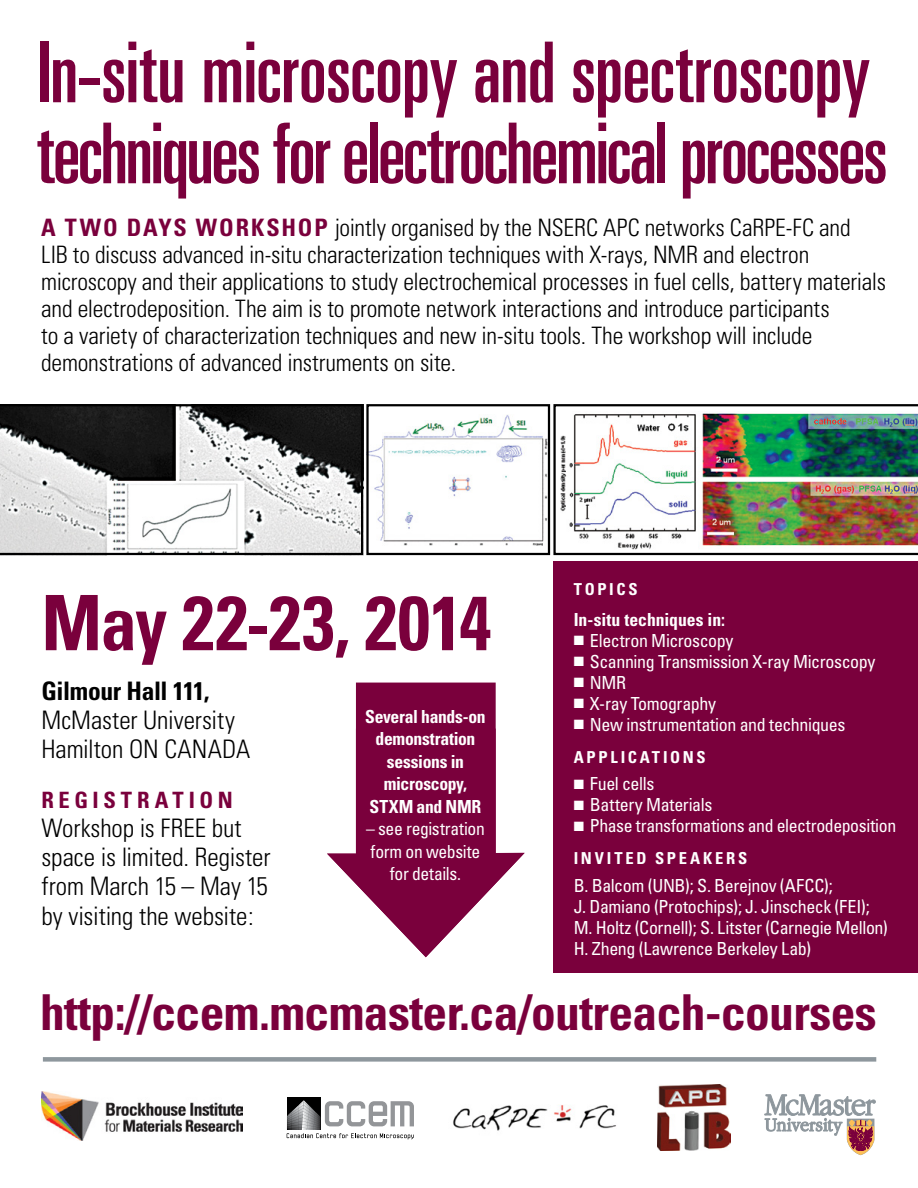
<style>
.page{position:relative;width:918px;height:1188px;background:#fff}
.page>*{position:absolute;margin:0;border:0;box-sizing:border-box;transform-origin:0 0}
.t1{font:ultra-condensed 84px/81px "Univers";letter-spacing:-.015em;color:#7a003c}
.t2{font:700 condensed 76.5px "Univers";color:#7a003c;scale:.95 1}
.t3{font:700 condensed 49.5px "Univers";letter-spacing:-.01em;color:#7a003c}
.t4{font:300 condensed 25.5px/29.2px "Univers";letter-spacing:-.005em;color:#000}
.t5{font:700 condensed 25.5px "Univers";letter-spacing:-.02em;color:#000}
.t6{font:300 condensed 24px/27px "Univers";letter-spacing:-.01em;color:#000}
.t7{font:700 condensed 22.5px "Univers";letter-spacing:.2em;color:#7a003c}
.t8{font:condensed 18px/21px "Univers";letter-spacing:-.02em;color:#fff}
.t9{font:700 condensed 18px/22.5px "Univers";letter-spacing:-.015em;color:#fff;text-align:center}
.t10{font:700 condensed 16.5px "Univers";letter-spacing:.165em;color:#fff}
.s1{font-weight:700;color:#7a003c}
</style>
<div class="page">
<div style="left:553px;top:561px;width:365px;height:412px;background:#7a003c"></div>
<svg style="left:0;top:404px;width:363px;height:151px"></svg>
<img style="left:369px;top:415px;width:178px;height:130px">
<div style="left:366px;top:404px;width:184px;height:151px;border:2px solid #000"></div>
<img style="left:553px;top:404px;width:365px;height:151px">
<div style="left:43px;top:1057px;width:833px;height:5px;background:#8e979d"></div>
<img style="left:658px;top:1085px;width:73px;height:66px">
<img style="left:453px;top:1105px;width:163px;height:26px">
<div style="left:287px;top:1098px;width:34px;height:32px;background:#000"></div>
<svg style="left:287px;top:1100px;width:127px;height:39px"></svg>
<svg style="left:765px;top:1094px;width:111px;height:62px"></svg>
<img style="left:41px;top:1092px;width:201px;height:49px">
<svg style="left:327px;top:683px;width:198px;height:274px;fill:#7a003c"></svg>
<h1 class="t1" style="left:37px;top:32px;width:852px">In-situ microscopy and spectroscopy techniques for electrochemical processes</h1>
<p class="t6" style="left:41px;top:214px;width:846px"><span class="s1">A TWO DAYS WORKSHOP</span> jointly organised by the NSERC APC networks CaRPE-FC and<br>LIB to discuss advanced in-situ characterization techniques with X-rays, NMR and electron microscopy and their applications to study electrochemical processes in fuel cells, battery materials and electrodeposition. The aim is to promote network interactions and introduce participants<br>to a variety of characterization techniques and new in-situ tools. The workshop will include demonstrations of advanced instruments on site.</p>
<p class="t10" style="left:574px;top:579px;width:65px">TOPICS</p>
<p class="t9" style="left:574px;top:608px;width:153px">In-situ techniques in:</p>
<p class="t8" style="left:574px;top:629px;width:161px">■ Electron Microscopy</p>
<p class="t8" style="left:574px;top:650px;width:303px">■ Scanning Transmission X-ray Microscopy</p>
<p class="t8" style="left:574px;top:671px;width:54px">■ NMR</p>
<p class="t8" style="left:574px;top:692px;width:144px">■ X-ray Tomography</p>
<p class="t8" style="left:574px;top:713px;width:273px">■ New instrumentation and techniques</p>
<p class="t10" style="left:574px;top:747px;width:134px">APPLICATIONS</p>
<p class="t8" style="left:574px;top:773px;width:82px">■ Fuel cells</p>
<p class="t8" style="left:574px;top:794px;width:140px">■ Battery Materials</p>
<p class="t8" style="left:574px;top:815px;width:324px">■ Phase transformations and electrodeposition</p>
<p class="t10" style="left:574px;top:848px;width:175px">INVITED SPEAKERS</p>
<p class="t8" style="left:574px;top:875px;width:316px">B. Balcom (UNB); S. Berejnov (AFCC);<br>J. Damiano (Protochips); J. Jinscheck (FEI); M. Holtz (Cornell); S. Litster (Carnegie Mellon)<br>H. Zheng (Lawrence Berkeley Lab)</p>
<h3 class="t3" style="left:40px;top:982px;width:838px">http://ccem.mcmaster.ca/outreach-courses</h3>
<h2 class="t2" style="left:41px;top:576px;width:475px">May 22-23, 2014</h2>
<p class="t5" style="left:41px;top:675px;width:169px">Gilmour Hall 111,</p>
<p class="t4" style="left:41px;top:705px;width:210px">McMaster University<br>Hamilton ON CANADA</p>
<p class="t7" style="left:41px;top:786px;width:193px">REGISTRATION</p>
<p class="t4" style="left:41px;top:813px;width:230px">Workshop is FREE but space is limited. Register from March 15 – May 15 by visiting the website:</p>
<p class="t9" style="left:365px;top:705px;width:122px">Several hands-on demonstration sessions in microscopy,<br>STXM and NMR</p>
<p class="t8" style="left:366px;top:817px;width:120px;line-height:22.5px;text-align:center">– see registration form on website for details.</p>
</div>
